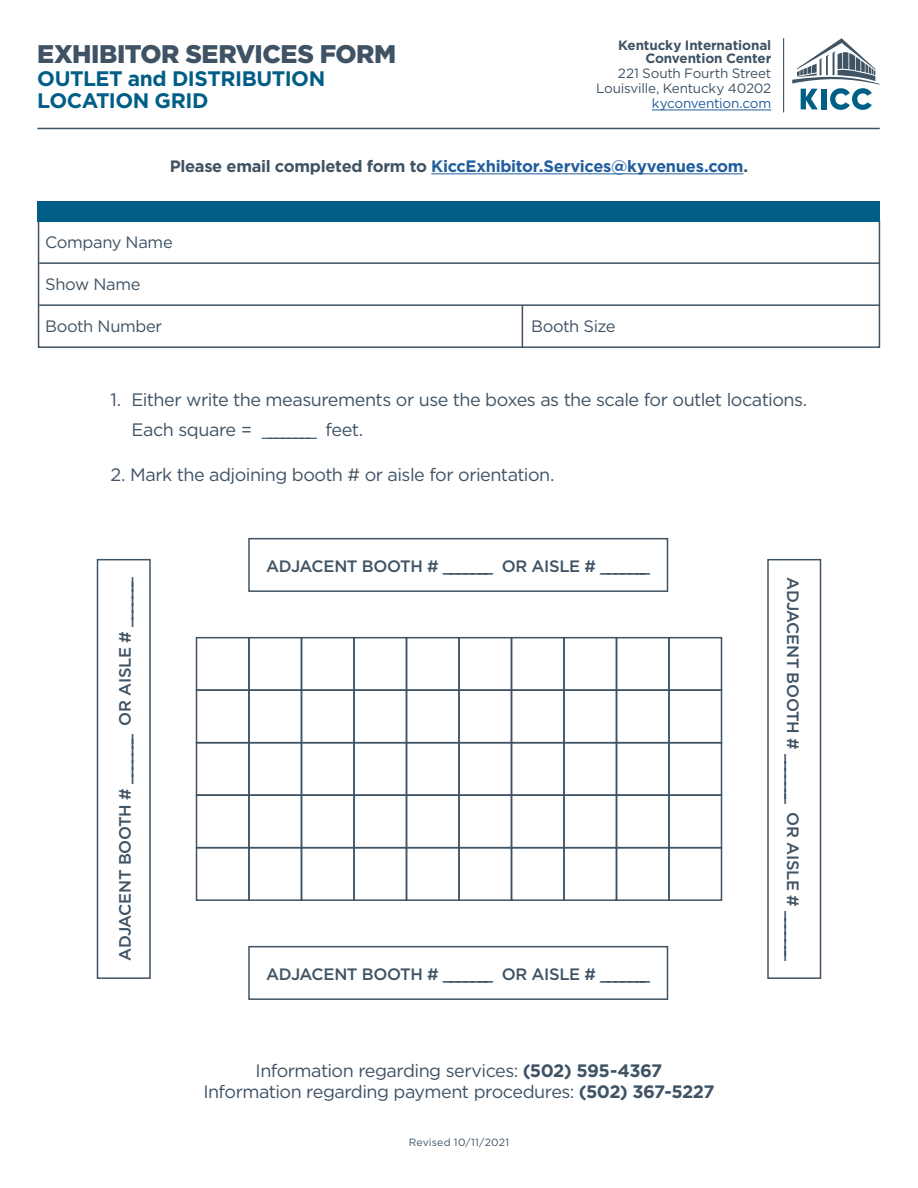
<style>
.page{position:relative;width:918px;height:1188px;background:#fff}
.page>*{position:absolute;margin:0;border:0;box-sizing:border-box;transform-origin:0 0}
.t1{font:900 25.5px "Gotham";letter-spacing:-.02em;color:#3f5364}
.t2{font:700 21px/22.5px "Gotham";letter-spacing:-.025em;color:#005e86}
.t3{font:18px/30px "Gotham";letter-spacing:-.03em;color:#3f5364}
.t4{font:500 16.5px "Gotham";letter-spacing:-.025em;color:#3f5364}
.t5{font:700 16.5px "Gotham";letter-spacing:-.02em;color:#215e9e}
.t6{font:16.5px "Gotham";letter-spacing:-.02em;color:#3f5364}
.t7{font:13.5px/15px "Gotham";letter-spacing:-.02em;color:#3f5364;text-align:right}
.t8{font:700 13.5px/13.5px "Gotham";letter-spacing:-.01em;color:#3f5364;text-align:right}
.t9{font:13.5px "Gotham";letter-spacing:-.02em;color:#215e9e}
.t10{font:10.5px "Gotham";letter-spacing:.015em;color:#3f5364}
.s1{color:#3f5364}
.s2{font-weight:700}
</style>
<div class="page">
<hr style="left:431px;top:174px;width:313px;height:1px;background:#215e9e">
<div style="left:38px;top:220px;width:842px;height:128px;border:2px solid #3f5364"></div>
<div style="left:38px;top:201px;width:842px;height:20px;background:#005e86"></div>
<hr style="left:39px;top:262px;width:841px;height:2px;background:#3f5364">
<hr style="left:39px;top:304px;width:841px;height:2px;background:#3f5364">
<hr style="left:522px;top:305px;width:1px;height:42px;background:#3f5364">
<div style="left:196px;top:637px;width:54px;height:54px;border:2px solid #3f5364"></div>
<div style="left:248px;top:637px;width:54px;height:54px;border:2px solid #3f5364"></div>
<div style="left:301px;top:637px;width:54px;height:54px;border:2px solid #3f5364"></div>
<div style="left:353px;top:637px;width:54px;height:54px;border:2px solid #3f5364"></div>
<div style="left:406px;top:637px;width:54px;height:54px;border:2px solid #3f5364"></div>
<div style="left:458px;top:637px;width:54px;height:54px;border:2px solid #3f5364"></div>
<div style="left:511px;top:637px;width:54px;height:54px;border:2px solid #3f5364"></div>
<div style="left:563px;top:637px;width:54px;height:54px;border:2px solid #3f5364"></div>
<div style="left:616px;top:637px;width:54px;height:54px;border:2px solid #3f5364"></div>
<div style="left:668px;top:637px;width:54px;height:54px;border:2px solid #3f5364"></div>
<div style="left:196px;top:689px;width:54px;height:54px;border:2px solid #3f5364"></div>
<div style="left:248px;top:689px;width:54px;height:54px;border:2px solid #3f5364"></div>
<div style="left:301px;top:689px;width:54px;height:54px;border:2px solid #3f5364"></div>
<div style="left:353px;top:689px;width:54px;height:54px;border:2px solid #3f5364"></div>
<div style="left:406px;top:689px;width:54px;height:54px;border:2px solid #3f5364"></div>
<div style="left:458px;top:689px;width:54px;height:54px;border:2px solid #3f5364"></div>
<div style="left:511px;top:689px;width:54px;height:54px;border:2px solid #3f5364"></div>
<div style="left:563px;top:689px;width:54px;height:54px;border:2px solid #3f5364"></div>
<div style="left:616px;top:689px;width:54px;height:54px;border:2px solid #3f5364"></div>
<div style="left:668px;top:689px;width:54px;height:54px;border:2px solid #3f5364"></div>
<div style="left:196px;top:742px;width:54px;height:54px;border:2px solid #3f5364"></div>
<div style="left:248px;top:742px;width:54px;height:54px;border:2px solid #3f5364"></div>
<div style="left:301px;top:742px;width:54px;height:54px;border:2px solid #3f5364"></div>
<div style="left:353px;top:742px;width:54px;height:54px;border:2px solid #3f5364"></div>
<div style="left:406px;top:742px;width:54px;height:54px;border:2px solid #3f5364"></div>
<div style="left:458px;top:742px;width:54px;height:54px;border:2px solid #3f5364"></div>
<div style="left:511px;top:742px;width:54px;height:54px;border:2px solid #3f5364"></div>
<div style="left:563px;top:742px;width:54px;height:54px;border:2px solid #3f5364"></div>
<div style="left:616px;top:742px;width:54px;height:54px;border:2px solid #3f5364"></div>
<div style="left:668px;top:742px;width:54px;height:54px;border:2px solid #3f5364"></div>
<div style="left:196px;top:794px;width:54px;height:54px;border:2px solid #3f5364"></div>
<div style="left:248px;top:794px;width:54px;height:54px;border:2px solid #3f5364"></div>
<div style="left:301px;top:794px;width:54px;height:54px;border:2px solid #3f5364"></div>
<div style="left:353px;top:794px;width:54px;height:54px;border:2px solid #3f5364"></div>
<div style="left:406px;top:794px;width:54px;height:54px;border:2px solid #3f5364"></div>
<div style="left:458px;top:794px;width:54px;height:54px;border:2px solid #3f5364"></div>
<div style="left:511px;top:794px;width:54px;height:54px;border:2px solid #3f5364"></div>
<div style="left:563px;top:794px;width:54px;height:54px;border:2px solid #3f5364"></div>
<div style="left:616px;top:794px;width:54px;height:54px;border:2px solid #3f5364"></div>
<div style="left:668px;top:794px;width:54px;height:54px;border:2px solid #3f5364"></div>
<div style="left:196px;top:847px;width:54px;height:54px;border:2px solid #3f5364"></div>
<div style="left:248px;top:847px;width:54px;height:54px;border:2px solid #3f5364"></div>
<div style="left:301px;top:847px;width:54px;height:54px;border:2px solid #3f5364"></div>
<div style="left:353px;top:847px;width:54px;height:54px;border:2px solid #3f5364"></div>
<div style="left:406px;top:847px;width:54px;height:54px;border:2px solid #3f5364"></div>
<div style="left:458px;top:847px;width:54px;height:54px;border:2px solid #3f5364"></div>
<div style="left:511px;top:847px;width:54px;height:54px;border:2px solid #3f5364"></div>
<div style="left:563px;top:847px;width:54px;height:54px;border:2px solid #3f5364"></div>
<div style="left:616px;top:847px;width:54px;height:54px;border:2px solid #3f5364"></div>
<div style="left:668px;top:847px;width:54px;height:54px;border:2px solid #3f5364"></div>
<div style="left:248px;top:538px;width:420px;height:54px;border:2px solid #3f5364"></div>
<div style="left:248px;top:946px;width:420px;height:54px;border:2px solid #3f5364"></div>
<div style="left:97px;top:559px;width:54px;height:420px;border:2px solid #3f5364"></div>
<div style="left:767px;top:559px;width:54px;height:420px;border:2px solid #3f5364"></div>
<hr style="left:37px;top:128px;width:843px;height:1px;background:#3f5364">
<svg style="left:792px;top:38px;width:88px;height:72px"></svg>
<hr style="left:652px;top:110px;width:119px;height:1px;background:#215e9e">
<hr style="left:783px;top:38px;width:1px;height:74px;background:#3f5364">
<h1 class="t1" style="left:37px;top:39px;width:361px">EXHIBITOR SERVICES FORM</h1>
<p class="t2" style="left:37px;top:66px;width:289px">OUTLET and DISTRIBUTION<br>LOCATION GRID</p>
<p class="t8" style="left:618px;top:38px;width:155px">Kentucky International<br>Convention Center</p>
<p class="t7" style="left:596px;top:66px;width:177px">221 South Fourth Street<br>Louisville, Kentucky 40202</p>
<p class="t9" style="left:652px;top:96px;width:121px">kyconvention.com</p>
<p class="t5" style="left:170px;top:156px;width:580px"><span class="s1">Please email completed form to</span> KiccExhibitor.Services@kyvenues.com<span class="s1">.</span></p>
<p class="t6" style="left:45px;top:233px;width:129px">Company Name</p>
<p class="t6" style="left:45px;top:275px;width:97px">Show Name</p>
<p class="t6" style="left:45px;top:317px;width:119px">Booth Number</p>
<p class="t6" style="left:531px;top:317px;width:86px">Booth Size</p>
<p class="t3" style="left:132px;top:384px;width:677px;text-indent:-21px">1. Either write the measurements or use the boxes as the scale for outlet locations.<br>Each square = ________ feet.</p>
<p class="t3" style="left:111px;top:459px;width:445px">2. Mark the adjoining booth # or aisle for orientation.</p>
<p class="t4" style="left:266px;top:557px;width:385px">ADJACENT BOOTH # _______ OR AISLE # _______</p>
<p class="t4" style="left:116px;top:961px;width:385px;rotate:-90deg">ADJACENT BOOTH # _______ OR AISLE # _______</p>
<p class="t4" style="left:802px;top:577px;width:385px;rotate:90deg">ADJACENT BOOTH # _______ OR AISLE # _______</p>
<p class="t4" style="left:266px;top:965px;width:385px">ADJACENT BOOTH # _______ OR AISLE # _______</p>
<p class="t3" style="left:203px;top:1059px;width:513px;line-height:21.6px;text-align:center">Information regarding services: <span class="s2">(502) 595-4367<br></span>Information regarding payment procedures: <span class="s2">(502) 367-5227</span></p>
<p class="t10" style="left:409px;top:1136px;width:102px">Revised 10/11/2021</p>
</div>
